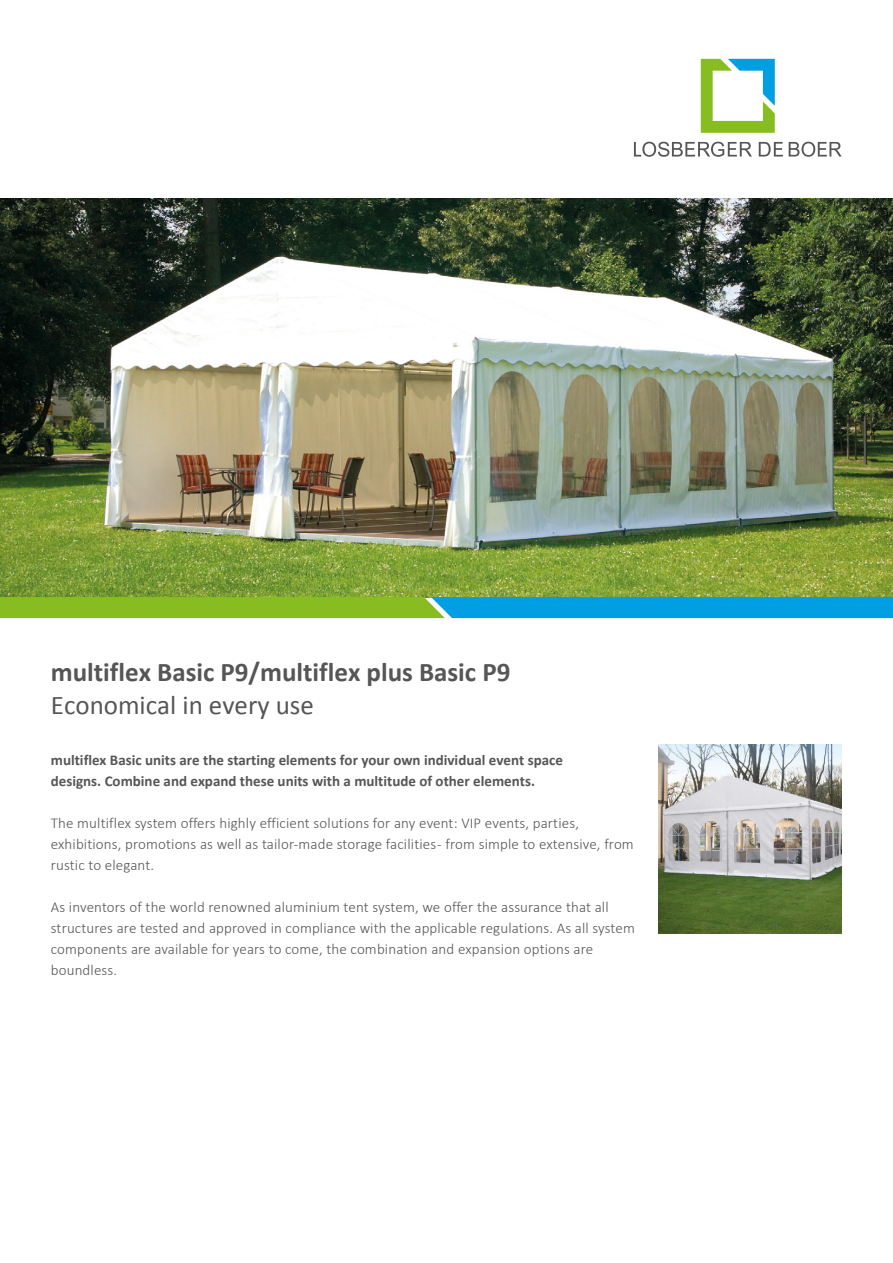
<style>
.page{position:relative;width:893px;height:1263px;background:#fff}
.page>*{position:absolute;margin:0;border:0;box-sizing:border-box;transform-origin:0 0}
.Headline_18_22pt_Gra{font:700 27px/33px "Calibri";color:#565656}
.Copy_10_14pt_Gray{font:300 15px/21px "Calibri";letter-spacing:.01em;color:#565656}
.Subline_10_14pt_Gray{font:700 15px "Calibri";color:#565656}
.s1{font-weight:400}
</style>
<div class="page">
<img style="left:0;top:198px;width:893px;height:399px">
<img style="left:658px;top:744px;width:184px;height:189px">
<svg style="left:634px;top:142px;width:118px;height:15px"></svg>
<svg style="left:759px;top:142px;width:24px;height:15px"></svg>
<svg style="left:789px;top:142px;width:53px;height:15px"></svg>
<svg style="left:701px;top:59px;width:74px;height:74px"></svg>
<svg style="left:0;top:597px;width:893px;height:21px;background:#44ad84"></svg>
<p class="Headline_18_22pt_Gra" style="left:51px;top:656px;width:461px">multiflex Basic P9/multiflex plus Basic P9<br><span class="s1">Economical in every use</span></p>
<p class="Subline_10_14pt_Gray" style="left:51px;top:750px;width:514px">multiflex Basic units are the starting elements for your own individual event space</p>
<p class="Subline_10_14pt_Gray" style="left:51px;top:771px;width:486px">designs. Combine and expand these units with a multitude of other elements.</p>
<p class="Copy_10_14pt_Gray" style="left:51px;top:812px;width:584px">The multiflex system offers highly efficient solutions for any event: VIP events, parties, exhibitions, promotions as well as tailor-made storage facilities - from simple to extensive, from rustic to elegant.</p>
<p class="Copy_10_14pt_Gray" style="left:51px;top:896px;width:585px">As inventors of the world renowned aluminium tent system, we offer the assurance that all structures are tested and approved in compliance with the applicable regulations. As all system components are available for years to come, the combination and expansion options are boundless.</p>
</div>
